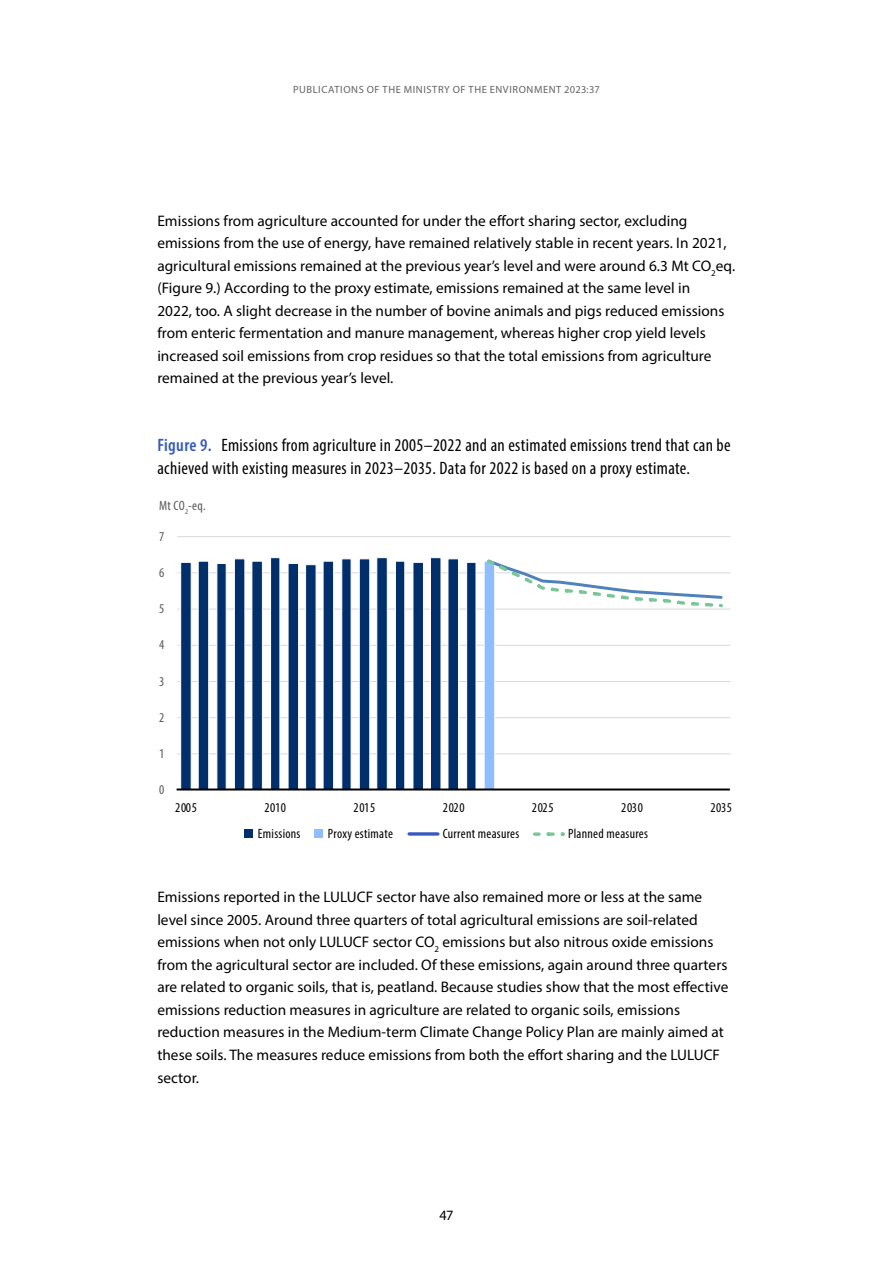
<style>
.page{position:relative;width:893px;height:1263px;background:#fff}
.page>*{position:absolute;margin:0;border:0;box-sizing:border-box;transform-origin:0 0}
._00_kuvion_otsikko{font:condensed 18px/22.5px "Myriad Pro";letter-spacing:.02em;color:#000}
._01_Leipä{font:15.3px/22.5px "Myriad Pro";letter-spacing:.005em;color:#000}
.t1{font:14.25px "Myriad Pro";color:#000}
.t2{font:condensed 13.5px "Myriad Pro";letter-spacing:.02em;color:#000}
.t3{font:condensed 13.5px "Myriad Pro";color:#595959}
.t4{font:10.5px "Myriad Pro";letter-spacing:.03em;color:#636363}
.s1{font-weight:600;color:#365abd}
</style>
<div class="page">
<div style="left:245px;top:829px;width:8px;height:9px;background:#002f6c"></div>
<div style="left:315px;top:829px;width:8px;height:9px;background:#8ebeff"></div>
<svg style="left:409px;top:832px;width:29px;height:4px"></svg>
<svg style="left:535px;top:832px;width:28px;height:4px"></svg>
<hr style="left:177px;top:536px;width:553px;height:1px;background:#d9d9d9">
<hr style="left:177px;top:572px;width:553px;height:1px;background:#d9d9d9">
<hr style="left:177px;top:608px;width:553px;height:1px;background:#d9d9d9">
<hr style="left:177px;top:645px;width:553px;height:1px;background:#d9d9d9">
<hr style="left:177px;top:681px;width:553px;height:1px;background:#d9d9d9">
<hr style="left:177px;top:717px;width:553px;height:1px;background:#d9d9d9">
<hr style="left:177px;top:753px;width:553px;height:1px;background:#d9d9d9">
<svg style="left:180px;top:557px;width:297px;height:234px"></svg>
<div style="left:484px;top:561px;width:11px;height:229px;background:#8ebeff"></div>
<div style="left:484px;top:561px;width:11px;height:229px;border:1px solid #fff"></div>
<hr style="left:177px;top:788px;width:553px;height:2px;background:#000">
<svg style="left:484px;top:559px;width:241px;height:50px"></svg>
<p class="t4" style="left:293px;top:83px;width:13px">Publications</p>
<p class="t4" style="left:367px;top:83px;width:23px">of the</p>
<p class="t4" style="left:404px;top:83px;width:16px">Ministry</p>
<p class="t4" style="left:453px;top:83px;width:23px">of the</p>
<p class="t4" style="left:490px;top:83px;width:14px">Environment</p>
<p class="t4" style="left:564px;top:83px;width:37px">2023:37</p>
<p class="_01_Leipä" style="left:157px;top:209px;width:579px">Emissions from agriculture accounted for under the effort sharing sector, excluding emissions from the use of energy, have remained relatively stable in recent years. In 2021, agricultural emissions remained at the previous year’s level and were around 6.3 Mt CO<sub>2</sub>eq. (Figure 9.) According to the proxy estimate, emissions remained at the same level in<br>2022, too. A slight decrease in the number of bovine animals and pigs reduced emissions from enteric fermentation and manure management, whereas higher crop yield levels increased soil emissions from crop residues so that the total emissions from agriculture remained at the previous year’s level.</p>
<p class="_00_kuvion_otsikko" style="left:157px;top:434px;width:575px"><span class="s1">Figure 9.</span> Emissions from agriculture in 2005–2022 and an estimated emissions trend that can be achieved with existing measures in 2023–2035. Data for 2022 is based on a proxy estimate.</p>
<p class="t3" style="left:159px;top:497px;width:48px">Mt CO<sub>2</sub>-eq.</p>
<p class="t3" style="left:159px;top:528px;width:7px">7</p>
<p class="t3" style="left:159px;top:564px;width:7px">6</p>
<p class="t3" style="left:159px;top:601px;width:7px">5</p>
<p class="t3" style="left:159px;top:637px;width:7px">4</p>
<p class="t3" style="left:159px;top:673px;width:7px">3</p>
<p class="t3" style="left:159px;top:709px;width:7px">2</p>
<p class="t3" style="left:159px;top:745px;width:7px">1</p>
<p class="t3" style="left:159px;top:781px;width:7px">0</p>
<p class="t2" style="left:175px;top:799px;width:23px">2005</p>
<p class="t2" style="left:264px;top:799px;width:23px">2010</p>
<p class="t2" style="left:354px;top:799px;width:23px">2015</p>
<p class="t2" style="left:443px;top:799px;width:23px">2020</p>
<p class="t2" style="left:532px;top:799px;width:23px">2025</p>
<p class="t2" style="left:621px;top:799px;width:23px">2030</p>
<p class="t2" style="left:710px;top:799px;width:23px">2035</p>
<p class="t2" style="left:258px;top:825px;width:44px">Emissions</p>
<p class="t2" style="left:328px;top:825px;width:67px">Proxy estimate</p>
<p class="t2" style="left:443px;top:825px;width:78px">Current measures</p>
<p class="t2" style="left:568px;top:825px;width:81px">Planned measures</p>
<p class="_01_Leipä" style="left:157px;top:885px;width:572px">Emissions reported in the LULUCF sector have also remained more or less at the same level since 2005. Around three quarters of total agricultural emissions are soil-related emissions when not only LULUCF sector CO<sub>2</sub> emissions but also nitrous oxide emissions from the agricultural sector are included. Of these emissions, again around three quarters are related to organic soils, that is, peatland. Because studies show that the most effective emissions reduction measures in agriculture are related to organic soils, emissions reduction measures in the Medium-term Climate Change Policy Plan are mainly aimed at these soils. The measures reduce emissions from both the effort sharing and the LULUCF sector.</p>
<p class="t1" style="left:439px;top:1206px;width:16px">47</p>
</div>
